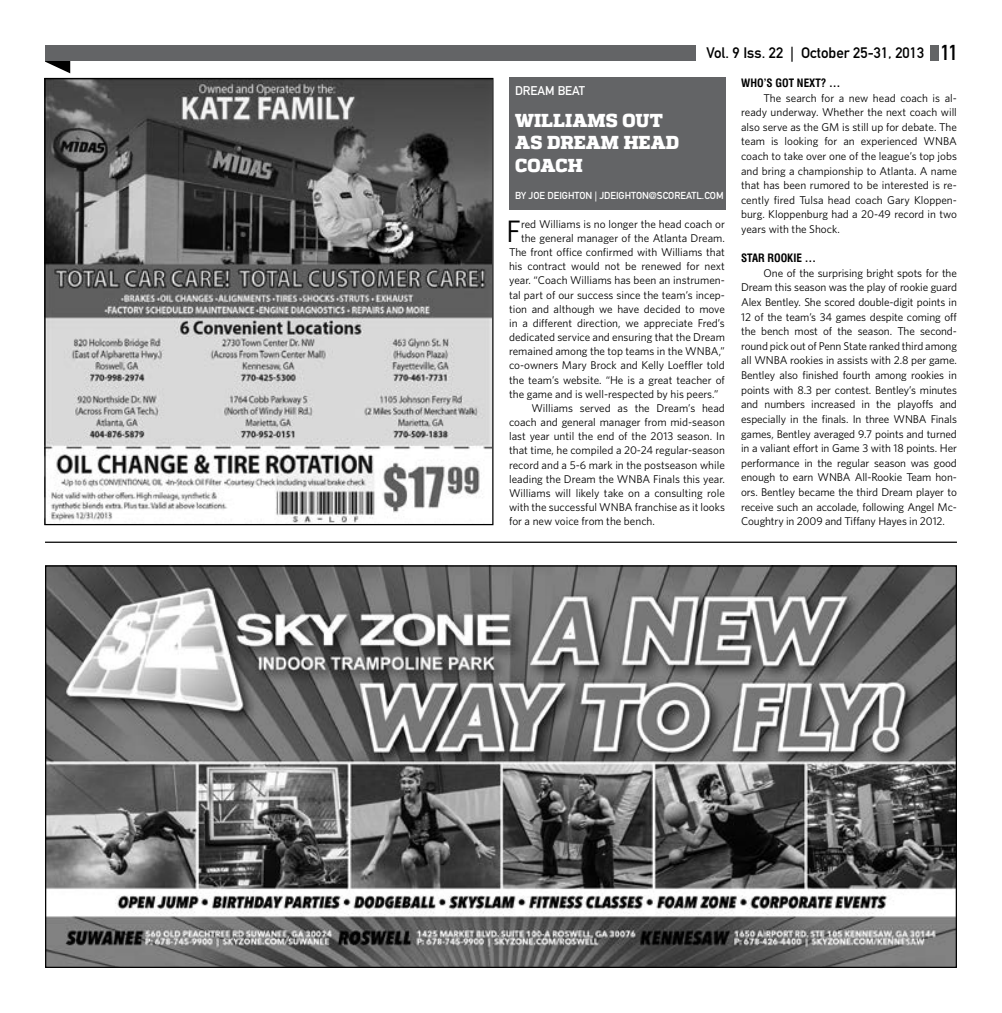
<style>
.page{position:relative;width:1002px;height:1013px;background:#fff}
.page>*{position:absolute;margin:0;border:0;box-sizing:border-box;transform-origin:0 0}
.t1{font:31px "Whitney";color:#000}
.t2{font:800 18.75px/22.5px "Quadon";color:#fff}
.t3{font:15px "DIN Mittelschrift Std";color:#000}
.t4{font:12.5px "DIN Mittelschrift Std";color:#fff}
.t5{font:11.25px/14.6px "Whitney";color:#000;text-align:justify}
.t6{font:700 condensed 11.25px "Swiss 721 BT";color:#000}
.t7{font:10px "DIN Mittelschrift Std";color:#fff}
.s1{font-family:"DIN Engschrift Std";font-size:21.25px}
</style>
<div class="page">
<div style="left:930px;top:45px;width:8px;height:16px;background:#636466"></div>
<svg style="left:45px;top:61px;width:25px;height:12px"></svg>
<div style="left:45px;top:45px;width:650px;height:16px;background:#636466"></div>
<img style="left:47px;top:567px;width:907px;height:399px">
<img style="left:46px;top:80px;width:445px;height:443px">
<hr style="left:45px;top:541px;width:911px;height:2px;background:#000">
<div style="left:509px;top:78px;width:216px;height:132px;background:#636466"></div>
<h3 class="t3" style="left:706px;top:44px;width:252px">Vol. 9 Iss. 22 | October 25-31, 2013 <span class="s1">11</span></h3>
<p class="t4" style="left:515px;top:83px;width:72px">DREAM BEAT</p>
<h2 class="t2" style="left:515px;top:109px;width:165px">WILLIAMS OUT<br>AS DREAM HEAD<br>COACH</h2>
<p class="t7" style="left:515px;top:190px;width:210px">BY JOE DEIGHTON | JDEIGHTON@SCOREATL.COM</p>
<h1 class="t1" style="left:506px;top:211px;width:16px">F</h1>
<p class="t5" style="left:521px;top:217px;width:205px">red Williams is no longer the head coach or</p>
<p class="t5" style="left:521px;top:230px;width:205px">the general manager of the Atlanta Dream.</p>
<p class="t5" style="left:509px;top:245px;width:217px">The front office confirmed with Williams that</p>
<p class="t5" style="left:509px;top:259px;width:217px">his contract would not be renewed for next</p>
<p class="t5" style="left:509px;top:273px;width:217px">year. “Coach Williams has been an instrumen-</p>
<p class="t5" style="left:509px;top:287px;width:217px">tal part of our success since the team’s incep-</p>
<p class="t5" style="left:509px;top:301px;width:217px">tion and although we have decided to move</p>
<p class="t5" style="left:509px;top:315px;width:217px">in a different direction, we appreciate Fred’s</p>
<p class="t5" style="left:509px;top:329px;width:217px">dedicated service and ensuring that the Dream</p>
<p class="t5" style="left:509px;top:344px;width:217px">remained among the top teams in the WNBA,”</p>
<p class="t5" style="left:509px;top:358px;width:217px">co-owners Mary Brock and Kelly Loeffler told</p>
<p class="t5" style="left:509px;top:372px;width:217px">the team’s website. “He is a great teacher of</p>
<p class="t5" style="left:509px;top:386px;width:211px">the game and is well-respected by his peers.”</p>
<p class="t5" style="left:531px;top:400px;width:195px">Williams served as the Dream’s head</p>
<p class="t5" style="left:509px;top:414px;width:217px">coach and general manager from mid-season</p>
<p class="t5" style="left:509px;top:429px;width:217px">last year until the end of the 2013 season. In</p>
<p class="t5" style="left:509px;top:443px;width:217px">that time, he compiled a 20-24 regular-season</p>
<p class="t5" style="left:509px;top:457px;width:217px">record and a 5-6 mark in the postseason while</p>
<p class="t5" style="left:509px;top:471px;width:217px">leading the Dream the WNBA Finals this year.</p>
<p class="t5" style="left:509px;top:485px;width:217px">Williams will likely take on a consulting role</p>
<p class="t5" style="left:509px;top:499px;width:217px">with the successful WNBA franchise as it looks</p>
<p class="t5" style="left:509px;top:513px;width:147px">for a new voice from the bench.</p>
<p class="t6" style="left:741px;top:76px;width:101px">WHO’S GOT NEXT? …</p>
<p class="t5" style="left:741px;top:90px;width:217px;text-indent:22px">The search for a new head coach is al&shy;ready underway. Whether the next coach will also serve as the GM is still up for debate. The team is looking for an experienced WNBA coach to take over one of the league’s top jobs and bring a championship to Atlanta. A name that has been rumored to be interested is re&shy;cently fired Tulsa head coach Gary Kloppen&shy;burg. Kloppenburg had a 20-49 record in two years with the Shock.</p>
<p class="t6" style="left:741px;top:251px;width:76px">STAR ROOKIE …</p>
<p class="t5" style="left:741px;top:265px;width:217px;text-indent:22px">One of the surprising bright spots for the Dream this season was the play of rookie guard Alex Bentley. She scored double-digit points in 12 of the team’s 34 games despite coming off the bench most of the season. The second&shy;round pick out of Penn State ranked third among all WNBA rookies in assists with 2.8 per game.<br>Bentley also finished fourth among rookies in points with 8.3 per contest. Bentley’s minutes and numbers increased in the playoffs and especially in the finals. In three WNBA Finals games, Bentley averaged 9.7 points and turned in a valiant effort in Game 3 with 18 points. Her performance in the regular season was good enough to earn WNBA All-Rookie Team hon&shy;ors. Bentley became the third Dream player to receive such an accolade, following Angel Mc-Coughtry in 2009 and Tiffany Hayes in 2012.</p>
</div>
